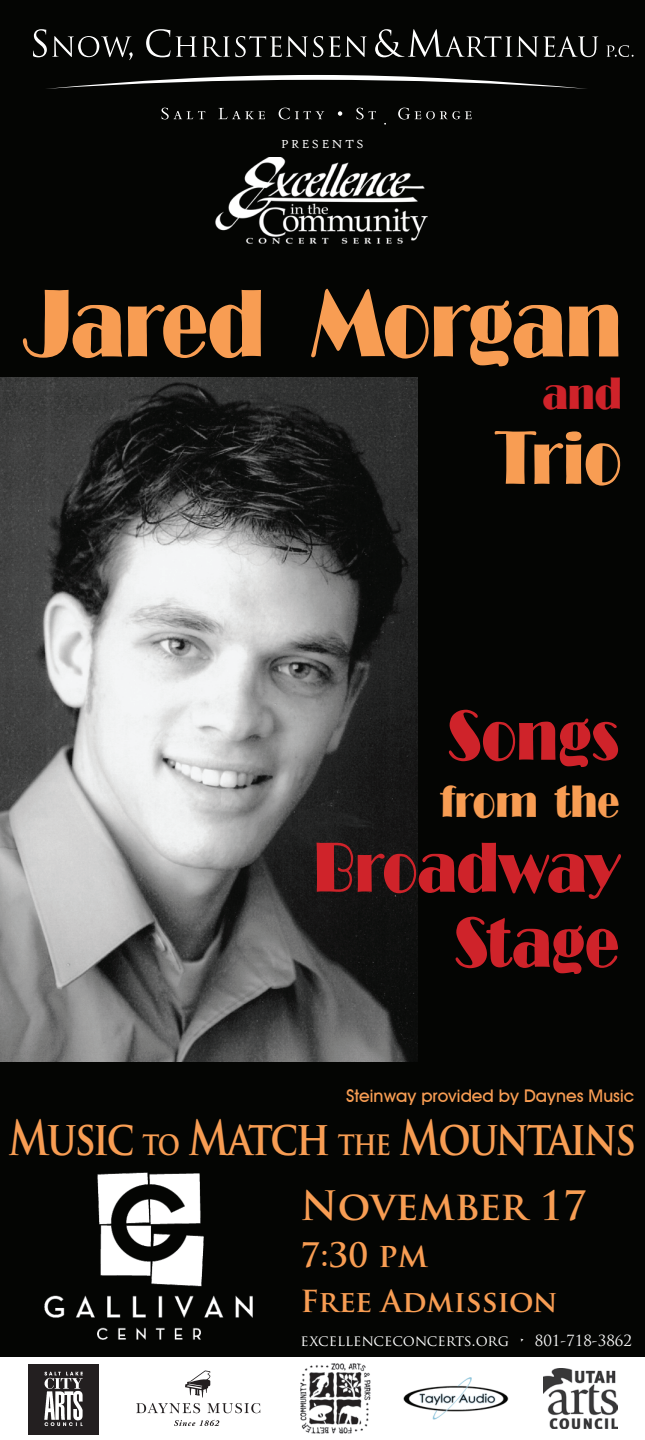
<style>
.page{position:relative;width:645px;height:1440px;background:#fff}
.page>*{position:absolute;margin:0;border:0;box-sizing:border-box;transform-origin:0 0}
.t1{font:95px "Fitzgerald";letter-spacing:-.01em;color:#f89d53}
.t2{font:75px "Fitzgerald";color:#f89d53}
.t3{font:70px/75px "Fitzgerald";letter-spacing:-.005em;color:#cf232a;text-align:right}
.t4{font:700 46.75px "Trajan Pro";letter-spacing:-.055em;color:#f89d53;scale:.84 1}
.t5{font:45px "Fitzgerald";color:#f89d53}
.t6{font:45px "Fitzgerald";color:#cf232a}
.t7{font:700 39.5px "Trajan Pro";color:#f89d53}
.t8{font:700 33px "Trajan Pro";color:#f89d53}
.t9{font:700 29.75px "Trajan Pro";letter-spacing:-.005em;color:#f89d53}
.t10{font:500 17.5px "Avant Garde IT Cby BT";color:#f89d53}
.t11{font:15px "Trajan Pro";color:#fff}
.t12{font:12.5px "High Tower Text";letter-spacing:.2em;color:#fff}
.s1{font-size:32.25px}
</style>
<div class="page">
<div style="left:0;top:0;width:645px;height:1357px;background:#040503"></div>
<img style="left:300px;top:1363px;width:71px;height:71px">
<img style="left:403px;top:1378px;width:106px;height:42px">
<img style="left:544px;top:1368px;width:73px;height:60px">
<img style="left:28px;top:1368px;width:70px;height:66px">
<svg style="left:136px;top:1370px;width:124px;height:43px"></svg>
<svg style="left:174px;top:1419px;width:45px;height:7px"></svg>
<img style="left:0;top:378px;width:417px;height:683px">
<img style="left:28px;top:1172px;width:225px;height:196px">
<img style="left:215px;top:158px;width:213px;height:86px">
<svg style="left:46px;top:75px;width:541px;height:14px"></svg>
<svg style="left:33px;top:29px;width:100px;height:31px"></svg>
<svg style="left:146px;top:29px;width:177px;height:28px"></svg>
<svg style="left:329px;top:36px;width:38px;height:21px"></svg>
<svg style="left:375px;top:29px;width:223px;height:28px"></svg>
<svg style="left:161px;top:108px;width:44px;height:11px"></svg>
<svg style="left:218px;top:108px;width:47px;height:11px"></svg>
<svg style="left:279px;top:108px;width:45px;height:11px"></svg>
<svg style="left:338px;top:111px;width:4px;height:5px"></svg>
<svg style="left:356px;top:108px;width:20px;height:11px"></svg>
<svg style="left:398px;top:108px;width:74px;height:11px"></svg>
<svg style="left:606px;top:45px;width:28px;height:12px"></svg>
<p class="t12" style="left:281px;top:136px;width:84px">PRESENTS</p>
<h1 class="t1" style="left:24px;top:271px;width:600px">Jared Morgan</h1>
<h3 class="t6" style="left:542px;top:368px;width:81px">and</h3>
<h2 class="t2" style="left:496px;top:416px;width:128px">Trio</h2>
<h3 class="t3" style="left:448px;top:700px;width:173px">Songs</h3>
<h3 class="t5" style="left:442px;top:776px;width:180px">from the</h3>
<h3 class="t3" style="left:314px;top:832px;width:307px">Broadway<br>Stage</h3>
<p class="t10" style="left:346px;top:1085px;width:290px">Steinway provided by Daynes Music</p>
<h3 class="t4" style="left:9px;top:1109px;width:749px">Music <span class="s1">to</span> Match <span class="s1">the</span> Mountains</h3>
<h3 class="t7" style="left:301px;top:1181px;width:288px">November 17</h3>
<h3 class="t8" style="left:301px;top:1235px;width:129px">7:30 pm</h3>
<h3 class="t9" style="left:301px;top:1283px;width:259px">Free Admission</h3>
<p class="t11" style="left:301px;top:1331px;width:333px">EXCELLENCECONCERTS.ORG • 801-718-3862</p>
</div>
